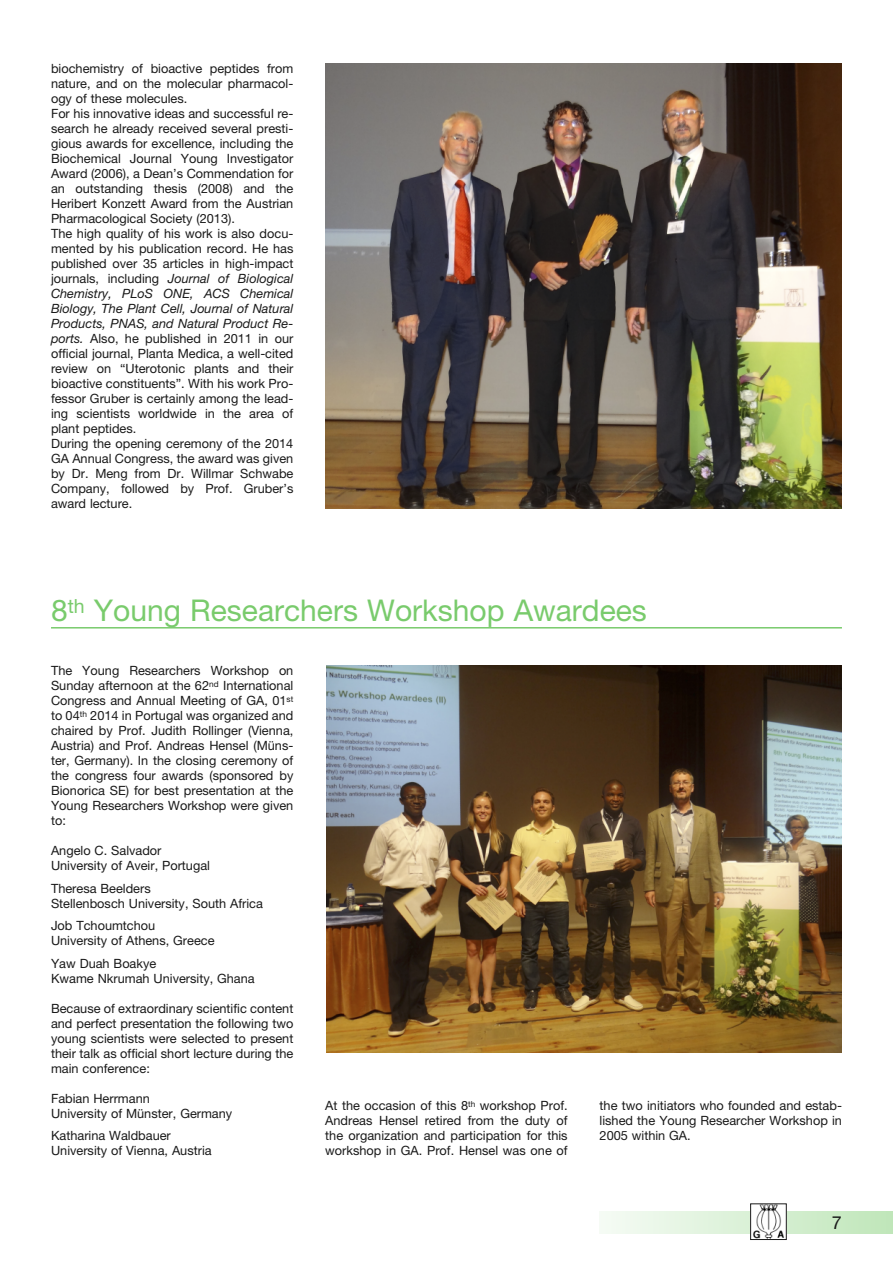
<style>
.page{position:relative;width:893px;height:1263px;background:#fff}
.page>*{position:absolute;margin:0;border:0;box-sizing:border-box;transform-origin:0 0}
.t1{font:30px "Helvetica Neue LT Std";color:#79cb6c}
.t2{font:18px "Helvetica Neue LT Std";color:#1a1a1a}
.t3{font:12.75px/15px "Helvetica Neue LT Std";color:#1a1a1a}
.s1{font-style:italic}
</style>
<div class="page">
<svg style="left:601px;top:1212px;width:292px;height:21px"></svg>
<img style="left:752px;top:1205px;width:33px;height:33px">
<div style="left:750px;top:1203px;width:37px;height:37px;border:1px solid #1a1a1a"></div>
<img style="left:325px;top:64px;width:517px;height:445px">
<hr style="left:51px;top:627px;width:791px;height:1px;background:#79cb6c">
<img style="left:326px;top:665px;width:516px;height:387px">
<p class="t3" style="left:51px;top:62px;width:244px">biochemistry of bioactive peptides from nature, and on the molecular pharmacol&shy;ogy of these molecules.<br>For his innovative ideas and successful re&shy;search he already received several presti&shy;gious awards for excellence, including the Biochemical Journal Young Investigator Award (2006), a Dean’s Commendation for an outstanding thesis (2008) and the Heribert Konzett Award from the Austrian Pharmacological Society (2013).<br>The high quality of his work is also docu&shy;mented by his publication record. He has published over 35 articles in high-impact journals, including <span class="s1">Journal of Biological Chemistry, PLoS ONE, ACS Chemical Biology, The Plant Cell, Journal of Natural Products, PNAS, and Natural Product Re&shy;ports.</span> Also, he published in 2011 in our official journal, Planta Medica, a well-cited review on “Uterotonic plants and their bioactive constituents”. With his work Pro&shy;fessor Gruber is certainly among the lead&shy;ing scientists worldwide in the area of plant peptides.<br>During the opening ceremony of the 2014<br>GA Annual Congress, the award was given by Dr. Meng from Dr. Willmar Schwabe Company, followed by Prof. Gruber’s award lecture.</p>
<h1 class="t1" style="left:51px;top:599px;width:597px">8<sup>th</sup> Young Researchers Workshop Awardees</h1>
<p class="t3" style="left:51px;top:664px;width:244px;text-align:justify">The Young Researchers Workshop on Sunday afternoon at the 62<sup>nd</sup> International Congress and Annual Meeting of GA, 01<sup>st </sup>to 04<sup>th</sup> 2014 in Portugal was organized and chaired by Prof. Judith Rollinger (Vienna, Austria) and Prof. Andreas Hensel (Müns&shy;ter, Germany). In the closing ceremony of the congress four awards (sponsored by Bionorica SE) for best presentation at the Young Researchers Workshop were given to:</p>
<p class="t3" style="left:51px;top:844px;width:161px">Angelo C. Salvador<br>University of Aveir, Portugal</p>
<p class="t3" style="left:51px;top:882px;width:213px">Theresa Beelders<br>Stellenbosch University, South Africa</p>
<p class="t3" style="left:51px;top:919px;width:165px">Job Tchoumtchou<br>University of Athens, Greece</p>
<p class="t3" style="left:51px;top:957px;width:205px">Yaw Duah Boakye<br>Kwame Nkrumah University, Ghana</p>
<p class="t3" style="left:51px;top:1002px;width:244px;text-align:justify">Because of extraordinary scientific content and perfect presentation the following two young scientists were selected to present their talk as official short lecture during the main conference:</p>
<p class="t3" style="left:51px;top:1092px;width:183px">Fabian Herrmann<br>University of Münster, Germany</p>
<p class="t3" style="left:51px;top:1129px;width:162px">Katharina Waldbauer<br>University of Vienna, Austria</p>
<p class="t3" style="left:325px;top:1099px;width:244px;text-align:justify">At the occasion of this 8<sup>th</sup> workshop Prof.<br>Andreas Hensel retired from the duty of the organization and participation for this workshop in GA. Prof. Hensel was one of</p>
<p class="t3" style="left:600px;top:1099px;width:244px;text-align:justify">the two initiators who founded and estab&shy;lished the Young Researcher Workshop in 2005 within GA.</p>
<h2 class="t2" style="left:832px;top:1216px;width:12px">7</h2>
</div>
